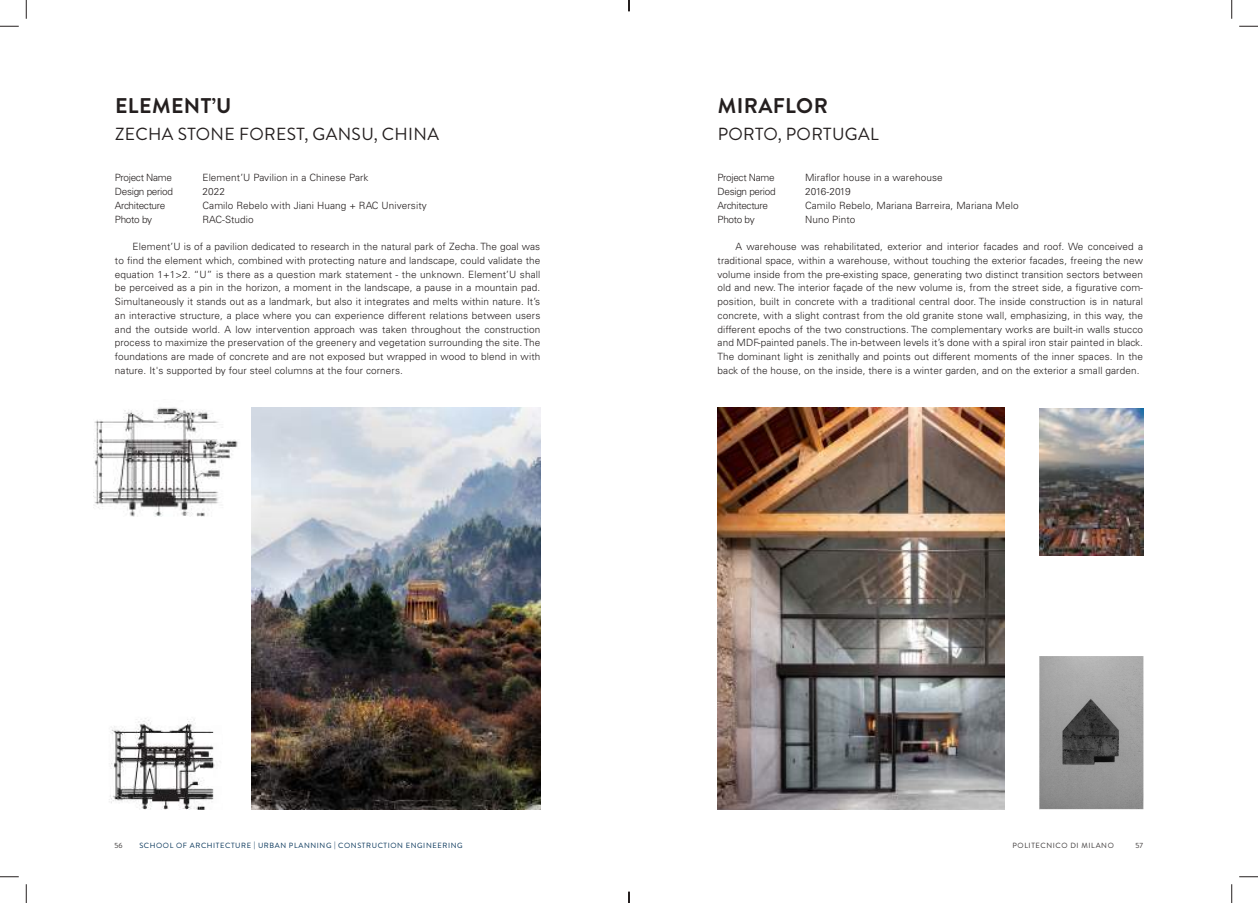
<style>
.page{position:relative;width:1258px;height:903px;background:#fff}
.page>*{position:absolute;margin:0;border:0;box-sizing:border-box;transform-origin:0 0}
.t1{font:700 21.25px "Brandon Grotesque";letter-spacing:.02em;color:#241f1f}
.t2{font:17.5px "Brandon Grotesque";letter-spacing:.02em;color:#241f1f}
.t3{font:300 10px/13.8px "Univers LT Std";letter-spacing:.01em;color:#241f1f;text-align:justify}
.t4{font:300 10px "Univers LT Std";letter-spacing:-.03em;color:#241f1f}
.t5{font:300 10px "Univers LT Std";letter-spacing:-.04em;color:#241f1f}
.t6{font:7.5px "Brandon Grotesque";letter-spacing:.08em;color:#003055}
.t7{font:7.5px "Brandon Grotesque";letter-spacing:.08em;color:#393535}
</style>
<div class="page">
<img style="left:252px;top:408px;width:288px;height:401px">
<img style="left:717px;top:408px;width:287px;height:401px">
<img style="left:94px;top:407px;width:144px;height:109px">
<img style="left:109px;top:718px;width:106px;height:91px">
<img style="left:1039px;top:657px;width:103px;height:152px">
<img style="left:1039px;top:408px;width:103px;height:148px">
<svg style="left:0;top:25px;width:19px;height:2px"></svg>
<svg style="left:1239px;top:25px;width:18px;height:2px"></svg>
<svg style="left:0;top:876px;width:19px;height:1px"></svg>
<svg style="left:1239px;top:876px;width:18px;height:1px"></svg>
<svg style="left:25px;top:0;width:2px;height:19px"></svg>
<svg style="left:25px;top:884px;width:2px;height:19px"></svg>
<svg style="left:1231px;top:0;width:1px;height:19px"></svg>
<svg style="left:1231px;top:884px;width:1px;height:19px"></svg>
<h1 class="t1" style="left:115px;top:90px;width:118px">ELEMENT’U</h1>
<h2 class="t2" style="left:115px;top:122px;width:325px">ZECHA STONE FOREST, GANSU, CHINA</h2>
<p class="t4" style="left:115px;top:172px;width:59px">Project Name</p>
<p class="t3" style="left:202px;top:171px;width:168px">Element’U Pavilion in a Chinese Park</p>
<p class="t4" style="left:115px;top:185px;width:60px">Design period</p>
<p class="t3" style="left:202px;top:185px;width:24px">2022</p>
<p class="t4" style="left:115px;top:199px;width:52px">Architecture</p>
<p class="t3" style="left:202px;top:198px;width:226px">Camilo Rebelo with Jiani Huang + RAC University</p>
<p class="t3" style="left:115px;top:212px;width:39px">Photo by</p>
<p class="t3" style="left:202px;top:212px;width:53px">RAC-Studio</p>
<h1 class="t1" style="left:717px;top:90px;width:112px">MIRAFLOR</h1>
<h2 class="t2" style="left:717px;top:122px;width:162px">PORTO, PORTUGAL</h2>
<p class="t4" style="left:717px;top:172px;width:59px">Project Name</p>
<p class="t3" style="left:805px;top:171px;width:139px">Miraflor house in a warehouse</p>
<p class="t4" style="left:717px;top:185px;width:60px">Design period</p>
<p class="t5" style="left:805px;top:185px;width:47px">2016-2019</p>
<p class="t4" style="left:717px;top:199px;width:52px">Architecture</p>
<p class="t3" style="left:805px;top:198px;width:215px">Camilo Rebelo, Mariana Barreira, Mariana Melo</p>
<p class="t3" style="left:717px;top:212px;width:39px">Photo by</p>
<p class="t3" style="left:805px;top:212px;width:52px">Nuno Pinto</p>
<p class="t3" style="left:115px;top:240px;width:427px;text-indent:18px">Element’U is of a pavilion dedicated to research in the natural park of Zecha. The goal was to find the element which, combined with protecting nature and landscape, could validate the equation 1+1&gt;2. “U” is there as a question mark statement - the unknown. Element’U shall be perceived as a pin in the horizon, a moment in the landscape, a pause in a mountain pad.<br>Simultaneously it stands out as a landmark, but also it integrates and melts within nature. It’s an interactive structure, a place where you can experience different relations between users and the outside world. A low intervention approach was taken throughout the construction process to maximize the preservation of the greenery and vegetation surrounding the site. The foundations are made of concrete and are not exposed but wrapped in wood to blend in with nature. It's supported by four steel columns at the four corners.</p>
<p class="t3" style="left:717px;top:240px;width:427px;text-indent:18px">A warehouse was rehabilitated, exterior and interior facades and roof. We conceived a traditional space, within a warehouse, without touching the exterior facades, freeing the new volume inside from the pre-existing space, generating two distinct transition sectors between old and new. The interior façade of the new volume is, from the street side, a figurative com&shy;position, built in concrete with a traditional central door. The inside construction is in natural concrete, with a slight contrast from the old granite stone wall, emphasizing, in this way, the different epochs of the two constructions. The complementary works are built-in walls stucco and MDF-painted panels. The in-between levels it’s done with a spiral iron stair painted in black.<br>The dominant light is zenithally and points out different moments of the inner spaces. In the back of the house, on the inside, there is a winter garden, and on the exterior a small garden.</p>
<p class="t7" style="left:114px;top:840px;width:10px">56</p>
<p class="t6" style="left:139px;top:840px;width:325px">SCHOOL OF ARCHITECTURE | URBAN PLANNING | CONSTRUCTION ENGINEERING</p>
<p class="t7" style="left:1012px;top:840px;width:103px">POLITECNICO DI MILANO</p>
<p class="t7" style="left:1135px;top:840px;width:9px">57</p>
</div>
